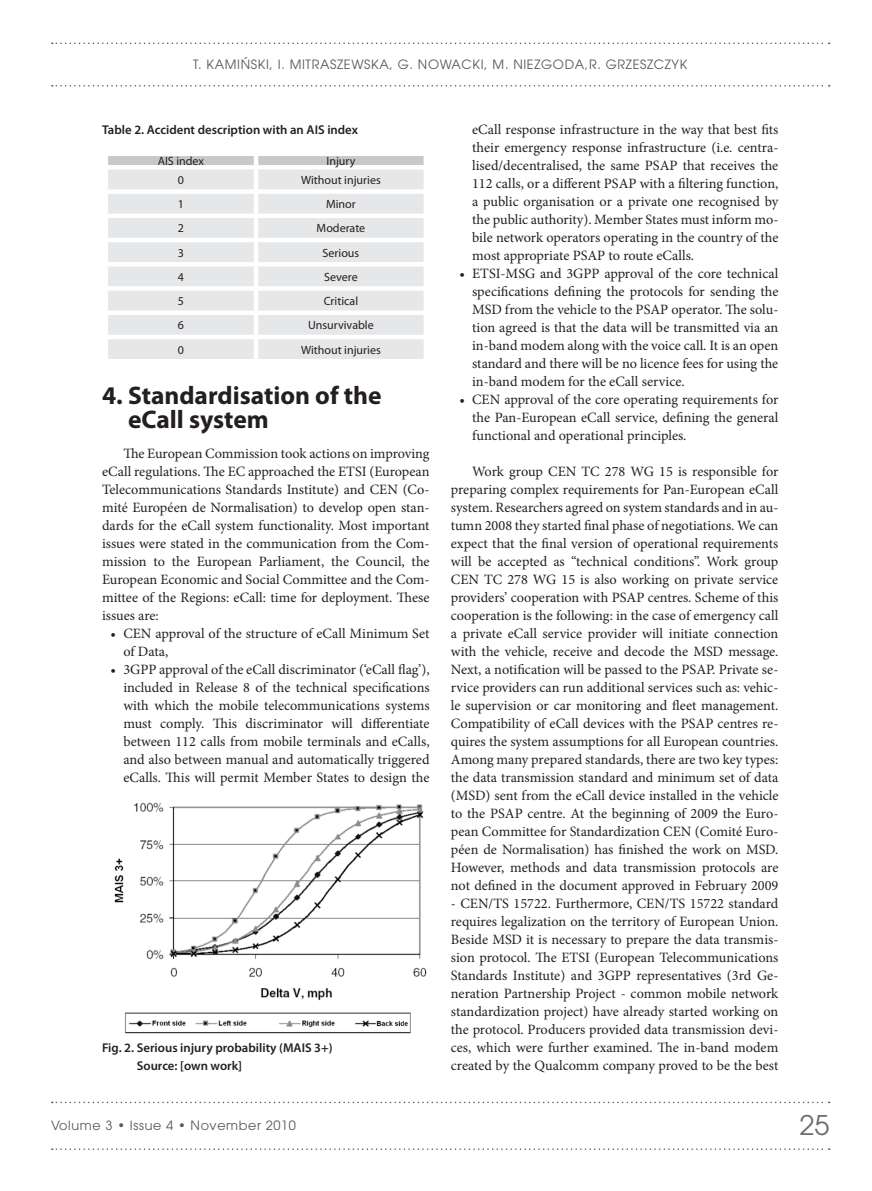
<style>
.page{position:relative;width:872px;height:1191px;background:#fff}
.page>*{position:absolute;margin:0;border:0;box-sizing:border-box;transform-origin:0 0}
.strona_prawa{font:27px "ITC Avant Garde Pro";color:#6c6d70}
.punkt_duzy{font:700 25.5px/24px "Myriad Pro";color:#231f20}
.tekst{font:14.25px/18px "Minion Pro";color:#231f20;text-align:justify}
.tekst_punkty{font:14.25px/18px "Minion Pro";color:#231f20;text-align:justify}
.tab_i_rys_podpis{font:600 12.75px/18px "Myriad Pro";color:#231f20}
.pagina_gorna{font:12.75px "ITC Avant Garde Pro";letter-spacing:.05em;color:#57585a}
.pagina_dolna_prawa{font:12.75px "ITC Avant Garde Pro";letter-spacing:.05em;color:#57585a}
.tabela_tekst{font:12px "Myriad Pro";color:#231f20}
</style>
<div class="page">
<svg style="left:52px;top:1101px;width:777px;height:2px"></svg>
<svg style="left:52px;top:1148px;width:777px;height:2px"></svg>
<svg style="left:52px;top:43px;width:777px;height:1px"></svg>
<svg style="left:52px;top:85px;width:777px;height:2px"></svg>
<div style="left:108px;top:170px;width:315px;height:189px;background:#e6e7e9"></div>
<hr style="left:254px;top:170px;width:4px;height:19px;background:#fff">
<div style="left:104px;top:189px;width:152px;height:5px;background:#fff"></div>
<div style="left:256px;top:189px;width:172px;height:5px;background:#fff"></div>
<hr style="left:254px;top:194px;width:4px;height:19px;background:#fff">
<div style="left:104px;top:213px;width:152px;height:5px;background:#fff"></div>
<div style="left:256px;top:213px;width:172px;height:5px;background:#fff"></div>
<hr style="left:254px;top:218px;width:4px;height:20px;background:#fff">
<hr style="left:104px;top:238px;width:152px;height:4px;background:#fff">
<hr style="left:256px;top:238px;width:172px;height:4px;background:#fff">
<hr style="left:254px;top:242px;width:4px;height:20px;background:#fff">
<hr style="left:104px;top:262px;width:152px;height:4px;background:#fff">
<hr style="left:256px;top:262px;width:172px;height:4px;background:#fff">
<hr style="left:254px;top:266px;width:4px;height:20px;background:#fff">
<div style="left:104px;top:286px;width:152px;height:5px;background:#fff"></div>
<div style="left:256px;top:286px;width:172px;height:5px;background:#fff"></div>
<hr style="left:254px;top:291px;width:4px;height:19px;background:#fff">
<div style="left:104px;top:310px;width:152px;height:5px;background:#fff"></div>
<div style="left:256px;top:310px;width:172px;height:5px;background:#fff"></div>
<hr style="left:254px;top:315px;width:4px;height:20px;background:#fff">
<hr style="left:104px;top:335px;width:152px;height:4px;background:#fff">
<hr style="left:256px;top:335px;width:172px;height:4px;background:#fff">
<hr style="left:254px;top:339px;width:4px;height:20px;background:#fff">
<div style="left:108px;top:156px;width:315px;height:9px;background:#c7c8ca"></div>
<img style="left:114px;top:802px;width:313px;height:232px">
<p class="pagina_gorna" style="left:193px;top:56px;width:496px">T. KAMIŃSKI, I. MITRASZEWSKA, G. NOWACKI, M. NIEZGODA,R. GRZESZCZYK</p>
<p class="tab_i_rys_podpis" style="left:102px;top:120px;width:257px">Table 2. Accident description with an AIS index</p>
<p class="tabela_tekst" style="left:158px;top:154px;width:48px">AIS index</p>
<p class="tabela_tekst" style="left:326px;top:154px;width:31px">Injury</p>
<p class="tabela_tekst" style="left:178px;top:172px;width:8px">0</p>
<p class="tabela_tekst" style="left:301px;top:172px;width:81px">Without injuries</p>
<p class="tabela_tekst" style="left:178px;top:197px;width:8px">1</p>
<p class="tabela_tekst" style="left:326px;top:197px;width:31px">Minor</p>
<p class="tabela_tekst" style="left:178px;top:221px;width:8px">2</p>
<p class="tabela_tekst" style="left:317px;top:221px;width:50px">Moderate</p>
<p class="tabela_tekst" style="left:178px;top:245px;width:8px">3</p>
<p class="tabela_tekst" style="left:322px;top:245px;width:38px">Serious</p>
<p class="tabela_tekst" style="left:178px;top:269px;width:8px">4</p>
<p class="tabela_tekst" style="left:324px;top:269px;width:35px">Severe</p>
<p class="tabela_tekst" style="left:178px;top:294px;width:8px">5</p>
<p class="tabela_tekst" style="left:324px;top:294px;width:36px">Critical</p>
<p class="tabela_tekst" style="left:178px;top:318px;width:8px">6</p>
<p class="tabela_tekst" style="left:308px;top:318px;width:67px">Unsurvivable</p>
<p class="tabela_tekst" style="left:178px;top:342px;width:8px">0</p>
<p class="tabela_tekst" style="left:301px;top:342px;width:81px">Without injuries</p>
<p class="punkt_duzy" style="left:128px;top:382px;width:255px;text-indent:-26px">4. Standardisation of the eCall system</p>
<p class="tekst" style="left:102px;top:444px;width:329px;text-indent:21px">The European Commission took actions on improving eCall regulations. The EC approached the ETSI (European Telecommunications Standards Institute) and CEN (Co&shy;mité Européen de Normalisation) to develop open stan&shy;dards for the eCall system functionality. Most important issues were stated in the communication from the Com&shy;mission to the European Parliament, the Council, the European Economic and Social Committee and the Com&shy;mittee of the Regions: eCall: time for deployment. These issues are:</p>
<p class="tekst_punkty" style="left:123px;top:624px;width:308px;text-indent:-13px">• CEN approval of the structure of eCall Minimum Set of Data,</p>
<p class="tekst_punkty" style="left:123px;top:660px;width:308px;text-indent:-13px">• 3GPP approval of the eCall discriminator (‘eCall flag’), included in Release 8 of the technical specifications with which the mobile telecommunications systems must comply. This discriminator will differentiate between 112 calls from mobile terminals and eCalls, and also between manual and automatically triggered eCalls. This will permit Member States to design the</p>
<p class="tab_i_rys_podpis" style="left:137px;top:1038px;width:197px;text-indent:-35px">Fig. 2. Serious injury probability (MAIS 3+)<br>Source: [own work]</p>
<p class="tekst_punkty" style="left:472px;top:120px;width:308px">eCall response infrastructure in the way that best fits their emergency response infrastructure (i.e. centra&shy;lised/decentralised, the same PSAP that receives the 112 calls, or a different PSAP with a filtering function, a public organisation or a private one recognised by the public authority). Member States must inform mo&shy;bile network operators operating in the country of the most appropriate PSAP to route eCalls.</p>
<p class="tekst_punkty" style="left:472px;top:264px;width:308px;text-indent:-13px">• ETSI-MSG and 3GPP approval of the core technical specifications defining the protocols for sending the MSD from the vehicle to the PSAP operator. The solu&shy;tion agreed is that the data will be transmitted via an in-band modem along with the voice call. It is an open standard and there will be no licence fees for using the in-band modem for the eCall service.</p>
<p class="tekst_punkty" style="left:472px;top:390px;width:308px;text-indent:-13px">• CEN approval of the core operating requirements for the Pan-European eCall service, defining the general functional and operational principles.</p>
<p class="tekst" style="left:451px;top:462px;width:329px;text-indent:21px">Work group CEN TC 278 WG 15 is responsible for preparing complex requirements for Pan-European eCall system. Researchers agreed on system standards and in au&shy;tumn 2008 they started final phase of negotiations. We can expect that the final version of operational requirements will be accepted as “technical conditions”. Work group CEN TC 278 WG 15 is also working on private service providers’ cooperation with PSAP centres. Scheme of this cooperation is the following: in the case of emergency call a private eCall service provider will initiate connection with the vehicle, receive and decode the MSD message.<br>Next, a notification will be passed to the PSAP. Private se&shy;rvice providers can run additional services such as: vehic&shy;le supervision or car monitoring and fleet management.<br>Compatibility of eCall devices with the PSAP centres re&shy;quires the system assumptions for all European countries.<br>Among many prepared standards, there are two key types: the data transmission standard and minimum set of data (MSD) sent from the eCall device installed in the vehicle to the PSAP centre. At the beginning of 2009 the Euro&shy;pean Committee for Standardization CEN (Comité Euro&shy;péen de Normalisation) has finished the work on MSD.<br>However, methods and data transmission protocols are not defined in the document approved in February 2009</p>
<p class="tekst" style="left:451px;top:894px;width:329px">- CEN/TS 15722. Furthermore, CEN/TS 15722 standard requires legalization on the territory of European Union.<br>Beside MSD it is necessary to prepare the data transmis&shy;sion protocol. The ETSI (European Telecommunications Standards Institute) and 3GPP representatives (3rd Ge&shy;neration Partnership Project - common mobile network standardization project) have already started working on the protocol. Producers provided data transmission devi&shy;ces, which were further examined. The in-band modem created by the Qualcomm company proved to be the best</p>
<p class="pagina_dolna_prawa" style="left:51px;top:1117px;width:246px">Volume 3 • Issue 4 • November 2010</p>
<p class="strona_prawa" style="left:799px;top:1108px;width:31px">25</p>
</div>
